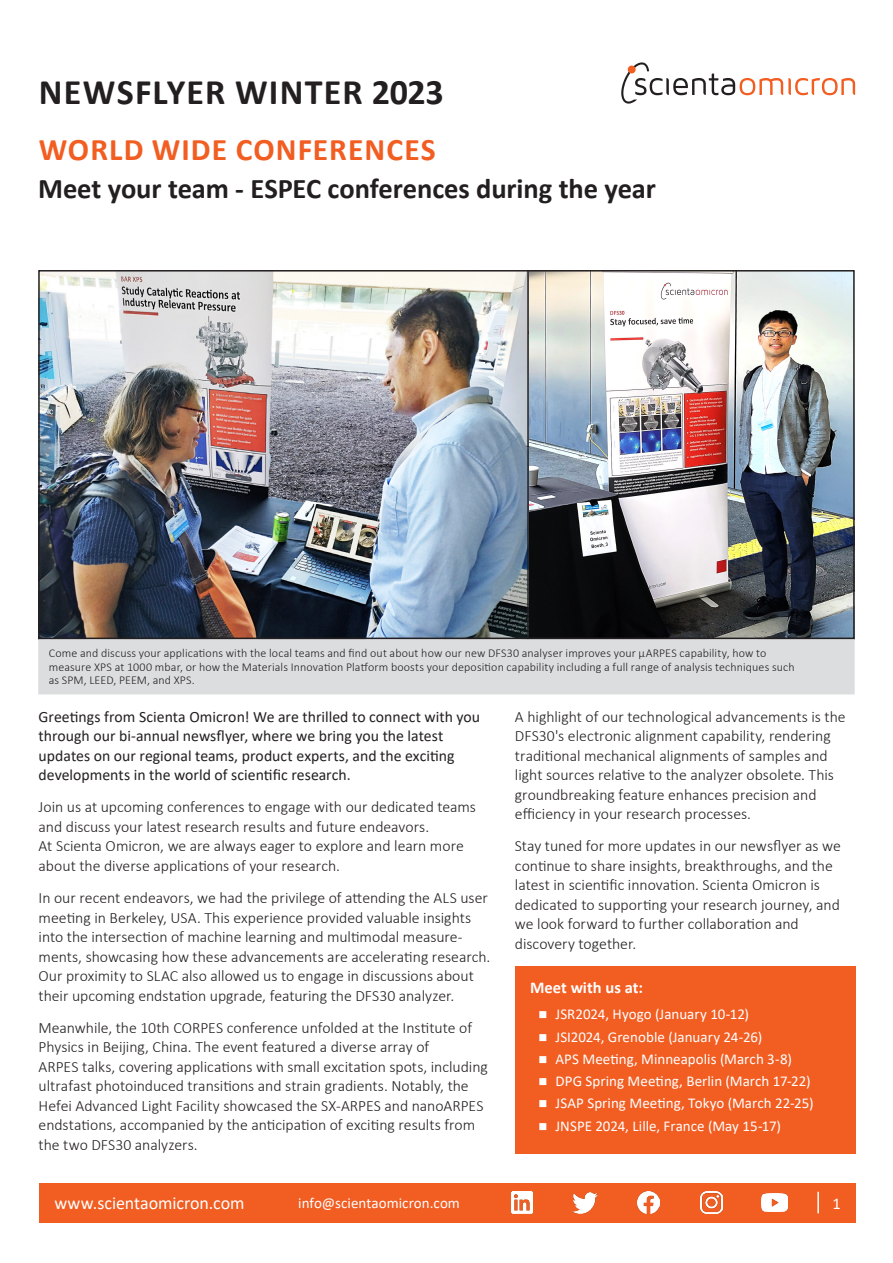
<style>
.page{position:relative;width:893px;height:1263px;background:#fff}
.page>*{position:absolute;margin:0;border:0;box-sizing:border-box;transform-origin:0 0}
.Headline1B{font:700 36px "Calibri";letter-spacing:.03em;color:#231f20}
.Headline1B-2{font:700 31.5px "Calibri";letter-spacing:.035em;color:#f25d21}
.Headline1B-3{font:700 28.5px "Calibri";letter-spacing:-.005em;color:#231f20}
.t1{font:18px "Calibri";letter-spacing:-.005em;color:#fff}
.Body_Text{font:700 16.5px "Calibri";letter-spacing:.005em;color:#fff}
.Body_Text-2{font:16.5px "Calibri";color:#fff}
.Body_Text-3{font:300 15.75px/19.5px "Calibri";color:#231f20}
.Body_Text_INTRO{font:15.75px/19.5px "Calibri";color:#231f20}
.t2{font:15px "Calibri";letter-spacing:.005em;color:#fff}
.Picture_Caption{font:300 12px/13.5px "Calibri";letter-spacing:.01em;color:#231f20}
</style>
<div class="page">
<img style="left:529px;top:273px;width:323px;height:363px">
<img style="left:41px;top:273px;width:486px;height:363px">
<div style="left:38px;top:639px;width:817px;height:55px;background:#dcdddf;border:2px solid #dcdddf"></div>
<div style="left:38px;top:270px;width:817px;height:369px;border:2px solid #231f20"></div>
<div style="left:515px;top:966px;width:340px;height:187px;background:#f25d21"></div>
<hr style="left:527px;top:270px;width:2px;height:369px;background:#231f20">
<div style="left:39px;top:1183px;width:816px;height:39px;background:#f25d21"></div>
<img style="left:638px;top:1192px;width:21px;height:21px">
<img style="left:701px;top:1191px;width:21px;height:22px">
<img style="left:511px;top:1192px;width:22px;height:21px">
<img style="left:572px;top:1192px;width:26px;height:21px">
<img style="left:762px;top:1193px;width:25px;height:18px">
<hr style="left:817px;top:1192px;width:2px;height:21px;background:#fff">
<svg style="left:621px;top:62px;width:234px;height:42px"></svg>
<p class="Headline1B" style="left:39px;top:66px;width:406px">NEWSFLYER WINTER 2023</p>
<p class="Headline1B-2" style="left:39px;top:127px;width:398px">WORLD WIDE CONFERENCES</p>
<p class="Headline1B-3" style="left:38px;top:169px;width:619px">Meet your team - ESPEC conferences during the year</p>
<p class="Picture_Caption" style="left:49px;top:646px;width:747px">Come and discuss your applications with the local teams and find out about how our new DFS30 analyser improves your µARPES capability, how to measure XPS at 1000 mbar, or how the Materials Innovation Platform boosts your deposition capability including a full range of analysis techniques such as SPM, LEED, PEEM, and XPS.</p>
<p class="Body_Text_INTRO" style="left:39px;top:706px;width:443px">Greetings from Scienta Omicron! We are thrilled to connect with you through our bi-annual newsflyer, where we bring you the latest updates on our regional teams, product experts, and the exciting developments in the world of scientific research.</p>
<p class="Body_Text-3" style="left:39px;top:797px;width:439px">Join us at upcoming conferences to engage with our dedicated teams and discuss your latest research results and future endeavors.<br>At Scienta Omicron, we are always eager to explore and learn more about the diverse applications of your research.</p>
<p class="Body_Text-3" style="left:39px;top:888px;width:453px">In our recent endeavors, we had the privilege of attending the ALS user meeting in Berkeley, USA. This experience provided valuable insights into the intersection of machine learning and multimodal measure&shy;ments, showcasing how these advancements are accelerating research.<br>Our proximity to SLAC also allowed us to engage in discussions about their upcoming endstation upgrade, featuring the DFS30 analyzer.</p>
<p class="Body_Text-3" style="left:39px;top:1018px;width:451px">Meanwhile, the 10th CORPES conference unfolded at the Institute of Physics in Beijing, China. The event featured a diverse array of<br>ARPES talks, covering applications with small excitation spots, including ultrafast photoinduced transitions and strain gradients. Notably, the Hefei Advanced Light Facility showcased the SX-ARPES and nanoARPES endstations, accompanied by the anticipation of exciting results from the two DFS30 analyzers.</p>
<p class="Body_Text-3" style="left:515px;top:706px;width:332px">A highlight of our technological advancements is the DFS30's electronic alignment capability, rendering traditional mechanical alignments of samples and light sources relative to the analyzer obsolete. This groundbreaking feature enhances precision and efficiency in your research processes.</p>
<p class="Body_Text-3" style="left:515px;top:836px;width:327px">Stay tuned for more updates in our newsflyer as we continue to share insights, breakthroughs, and the latest in scientific innovation. Scienta Omicron is dedicated to supporting your research journey, and we look forward to further collaboration and discovery together.</p>
<p class="Body_Text" style="left:530px;top:976px;width:114px">Meet with us at:</p>
<p class="t2" style="left:555px;top:1004px;width:195px">JSR2024, Hyogo (January 10-12)</p>
<p class="t2" style="left:555px;top:1026px;width:208px">JSI2024, Grenoble (January 24-26)</p>
<p class="t2" style="left:555px;top:1048px;width:238px">APS Meeting, Minneapolis (March 3-8)</p>
<p class="t2" style="left:555px;top:1071px;width:257px">DPG Spring Meeting, Berlin (March 17-22)</p>
<p class="t2" style="left:555px;top:1093px;width:260px">JSAP Spring Meeting, Tokyo (March 22-25)</p>
<p class="t2" style="left:555px;top:1115px;width:227px">JNSPE 2024, Lille, France (May 15-17)</p>
<p class="t1" style="left:54px;top:1191px;width:192px">www.scientaomicron.com</p>
<p class="t2" style="left:298px;top:1193px;width:163px">info@scientaomicron.com</p>
<p class="Body_Text-2" style="left:833px;top:1192px;width:10px">1</p>
</div>
